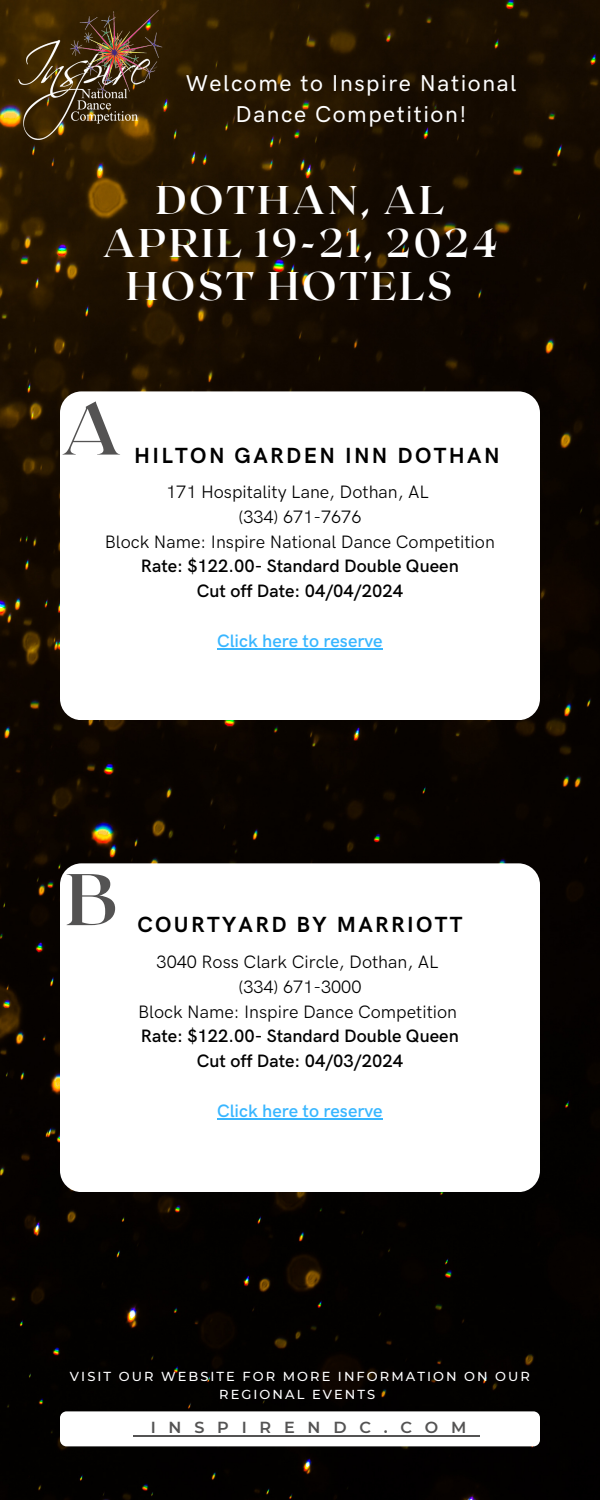
<style>
.page{position:relative;width:600px;height:1500px;background:#fff}
.page>*{position:absolute;margin:0;border:0;box-sizing:border-box;transform-origin:0 0}
.t1{font:700 73px "Roxborough CF";color:#545353}
.t2{font:700 40px "Roxborough CF";letter-spacing:.07em;color:#fff}
.t3{font:500 23px "HK Grotesk Pro";letter-spacing:.07em;color:#fff}
.t4{font:700 22px "HK Grotesk";letter-spacing:.105em;color:#000}
.t5{font:18px "HK Grotesk Pro";color:#000}
.t6{font:600 18px "HK Grotesk Pro";color:#000}
.t7{font:600 18px "HK Grotesk Pro";color:#38b6ff}
.t8{font:600 16px "Montserrat";letter-spacing:.8em;color:#545353}
.t9{font:500 13px/18px "Montserrat";letter-spacing:.155em;color:#fff;text-align:center}
</style>
<div class="page">
<img style="left:0;top:0;width:600px;height:1500px">
<div style="left:60px;top:1411px;width:480px;height:35px;background:#fff;border-radius:7px"></div>
<svg style="left:134px;top:1435px;width:17px;height:1px"></svg>
<hr style="left:151px;top:1435px;width:328px;height:1px;background:#545353">
<div style="left:60px;top:391px;width:480px;height:329px;background:#fff;border-radius:21px"></div>
<div style="left:60px;top:863px;width:480px;height:329px;background:#fff;border-radius:21px"></div>
<img style="left:0;top:1px;width:184px;height:141px">
<hr style="left:217px;top:648px;width:166px;height:2px;background:#38b6ff">
<hr style="left:217px;top:1118px;width:166px;height:2px;background:#38b6ff">
<p class="t3" style="left:186px;top:70px;width:332px">Welcome to Inspire National</p>
<p class="t3" style="left:236px;top:102px;width:232px">Dance Competition!</p>
<p class="t2" style="left:156px;top:174px;width:290px">DOTHAN, AL</p>
<p class="t2" style="left:102px;top:217px;width:397px">APRIL 19-21, 2024</p>
<p class="t2" style="left:126px;top:260px;width:328px">HOST HOTELS</p>
<p class="t1" style="left:61px;top:382px;width:62px">A</p>
<p class="t4" style="left:134px;top:443px;width:367px">HILTON GARDEN INN DOTHAN</p>
<p class="t5" style="left:166px;top:482px;width:264px">171 Hospitality Lane, Dothan, AL</p>
<p class="t5" style="left:238px;top:507px;width:124px">(334) 671-7676</p>
<p class="t5" style="left:105px;top:531px;width:392px">Block Name: Inspire National Dance Competition</p>
<p class="t6" style="left:141px;top:556px;width:319px">Rate: $122.00- Standard Double Queen</p>
<p class="t6" style="left:197px;top:581px;width:208px">Cut off Date: 04/04/2024</p>
<p class="t7" style="left:217px;top:630px;width:167px">Click here to reserve</p>
<p class="t1" style="left:66px;top:852px;width:54px">B</p>
<p class="t4" style="left:137px;top:913px;width:327px">COURTYARD BY MARRIOTT</p>
<p class="t5" style="left:157px;top:952px;width:283px">3040 Ross Clark Circle, Dothan, AL</p>
<p class="t5" style="left:238px;top:977px;width:124px">(334) 671-3000</p>
<p class="t5" style="left:138px;top:1001px;width:321px">Block Name: Inspire Dance Competition</p>
<p class="t6" style="left:141px;top:1026px;width:319px">Rate: $122.00- Standard Double Queen</p>
<p class="t6" style="left:197px;top:1051px;width:208px">Cut off Date: 04/03/2024</p>
<p class="t7" style="left:217px;top:1100px;width:167px">Click here to reserve</p>
<p class="t9" style="left:70px;top:1367px;width:462px">VISIT OUR WEBSITE FOR MORE INFORMATION ON OUR<br>REGIONAL EVENTS</p>
<p class="t8" style="left:151px;top:1418px;width:317px">INSPIRENDC.COM</p>
</div>
